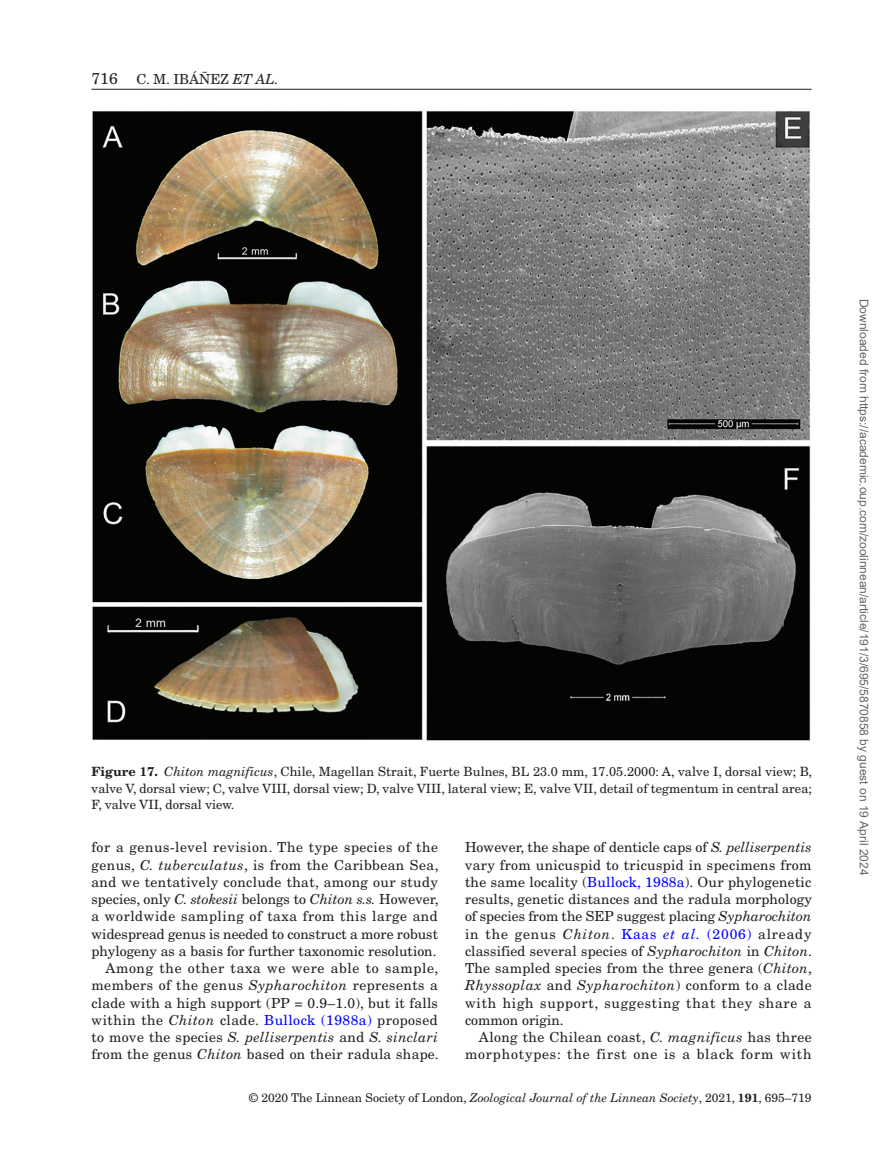
<style>
.page{position:relative;width:893px;height:1174px;background:#fff}
.page>*{position:absolute;margin:0;border:0;box-sizing:border-box;transform-origin:0 0}
.t1{font:13.8px/17.2px "New Century Schlbk";letter-spacing:.03em;color:#231f20;text-align:right}
.t2{font:13.8px/17.2px "New Century Schlbk";letter-spacing:.06em;color:#231f20;text-align:right}
.t3{font:12.75px/16.5px "New Century Schlbk";color:#231f20;text-align:justify}
.t4{font:12px "Arial";color:#666}
.t5{font:12px "New Century Schlbk";color:#231f20}
.s1{font-size:15.75px}
.s2{font-style:italic}
.s3{font-weight:700}
.s4{color:#00f}
.s5{font-style:italic;color:#00f}
</style>
<div class="page">
<hr style="left:92px;top:89px;width:720px;height:1px;background:#231f20">
<img style="left:92px;top:110px;width:719px;height:631px">
<p class="t1" style="left:92px;top:70px;width:189px"><span class="s1">716</span> C. M. IBÁÑEZ <span class="s2">ET AL.</span></p>
<p class="t3" style="left:91px;top:763px;width:722px"><span class="s3">Figure 17.</span> <span class="s2">Chiton magnificus</span>, Chile, Magellan Strait, Fuerte Bulnes, BL 23.0 mm, 17.05.2000: A, valve I, dorsal view; B, valve V, dorsal view; C, valve VIII, dorsal view; D, valve VIII, lateral view; E, valve VII, detail of tegmentum in central area; F, valve VII, dorsal view.</p>
<p class="t1" style="left:92px;top:838px;width:349px">for a genus-level revision. The type species of the genus, <span class="s2">C. tuberculatus</span>, is from the Caribbean Sea, and we tentatively conclude that, among our study species, only <span class="s2">C. stokesii</span> belongs to <span class="s2">Chiton s.s.</span> However, a worldwide sampling of taxa from this large and widespread genus is needed to construct a more robust phylogeny as a basis for further taxonomic resolution.<br>Among the other taxa we were able to sample, members of the genus <span class="s2">Sypharochiton</span> represents a clade with a high support (PP = 0.9–1.0), but it falls within the <span class="s2">Chiton</span> clade. <span class="s4">Bullock (1988a)</span> proposed to move the species <span class="s2">S. pelliserpentis</span> and <span class="s2">S. sinclari </span>from the genus <span class="s2">Chiton</span> based on their radula shape.</p>
<p class="t1" style="left:465px;top:838px;width:349px;text-align:justify">However, the shape of denticle caps of <span class="s2">S. pelliserpentis </span>vary from unicuspid to tricuspid in specimens from the same locality (<span class="s4">Bullock, 1988a</span>). Our phylogenetic results, genetic distances and the radula morphology of species from the SEP suggest placing <span class="s2">Sypharochiton </span>in the genus <span class="s2">Chiton</span>. <span class="s4">Kaas</span> <span class="s5">et al.</span> <span class="s4">(2006)</span> already classified several species of <span class="s2">Sypharochiton</span> in <span class="s2">Chiton</span>.<br>The sampled species from the three genera (<span class="s2">Chiton</span>, <span class="s2">Rhyssoplax</span> and <span class="s2">Sypharochiton</span>) conform to a clade with high support, suggesting that they share a common origin.</p>
<p class="t2" style="left:465px;top:1028px;width:348px">Along the Chilean coast, <span class="s2">C. magnificus</span> has three morphotypes: the first one is a black form with</p>
<p class="t5" style="left:249px;top:1090px;width:564px">© 2020 The Linnean Society of London, <span class="s2">Zoological Journal of the Linnean Society</span>, 2021, <span class="s3">191</span>, 695–719</p>
<p class="t4" style="left:868px;top:298px;width:578px;rotate:90deg">Downloaded from https://academic.oup.com/zoolinnean/article/191/3/695/5870858 by guest on 19 April 2024</p>
</div>
